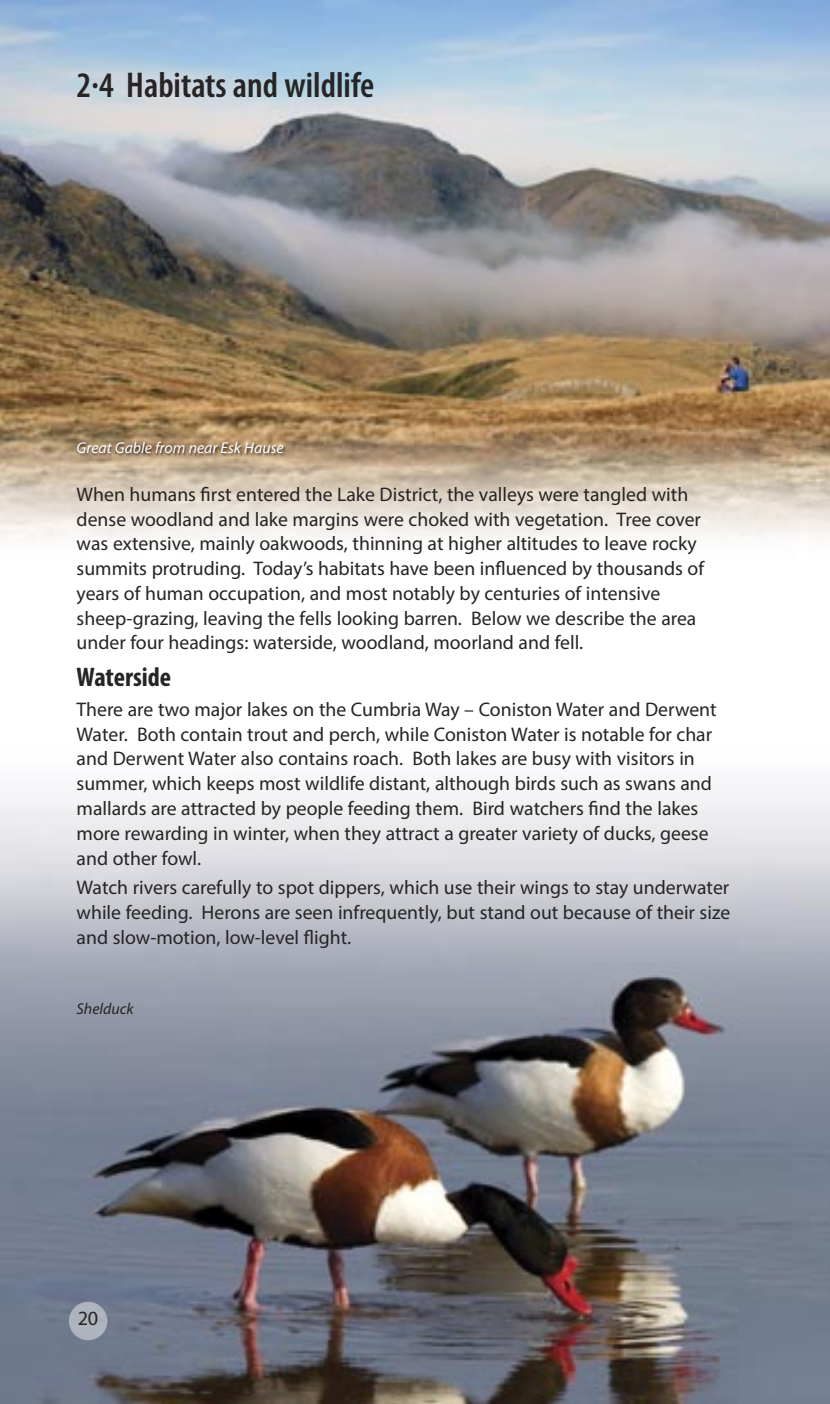
<style>
.page{position:relative;width:830px;height:1404px;background:#fff}
.page>*{position:absolute;margin:0;border:0;box-sizing:border-box;transform-origin:0 0}
.t1{font:600 condensed 36px "Myriad Pro";color:#262424}
.t2{font:700 condensed 27px "Myriad Pro";color:#262424}
.t3{font:20.25px "Myriad Pro";color:#262424}
.t4{font:19.8px/24.8px "Myriad Pro";color:#262424}
.t5{font:italic 15.75px "Myriad Pro";color:#fff}
.t6{font:italic 15.75px "Myriad Pro";color:#262424}
</style>
<div class="page">
<img style="left:0;top:792px;width:829px;height:611px">
<img style="left:0;top:0;width:829px;height:540px">
<img style="left:68px;top:433px;width:259px;height:38px">
<div style="left:69px;top:1301px;width:38px;height:38px;background:#aeb4bf;border-radius:50%"></div>
<h1 class="t1" style="left:77px;top:66px;width:299px">2 .4 Habitats and wildlife</h1>
<p class="t5" style="left:77px;top:438px;width:208px">Great Gable from near Esk Hause</p>
<p class="t4" style="left:77px;top:481px;width:628px">When humans first entered the Lake District, the valleys were tangled with dense woodland and lake margins were choked with vegetation. Tree cover was extensive, mainly oakwoods, thinning at higher altitudes to leave rocky summits protruding. Today’s habitats have been influenced by thousands of years of human occupation, and most notably by centuries of intensive sheep-grazing, leaving the fells looking barren. Below we describe the area under four headings: waterside, woodland, moorland and fell.</p>
<h2 class="t2" style="left:77px;top:660px;width:96px">Waterside</h2>
<p class="t4" style="left:77px;top:696px;width:641px">There are two major lakes on the Cumbria Way – Coniston Water and Derwent Water. Both contain trout and perch, while Coniston Water is notable for char and Derwent Water also contains roach. Both lakes are busy with visitors in summer, which keeps most wildlife distant, although birds such as swans and mallards are attracted by people feeding them. Bird watchers find the lakes more rewarding in winter, when they attract a greater variety of ducks, geese and other fowl.</p>
<p class="t4" style="left:77px;top:875px;width:654px;text-align:justify">Watch rivers carefully to spot dippers, which use their wings to stay underwater while feeding. Herons are seen infrequently, but stand out because of their size and slow-motion, low-level flight.</p>
<p class="t6" style="left:77px;top:998px;width:58px">Shelduck</p>
<p class="t3" style="left:78px;top:1305px;width:22px">20</p>
</div>
